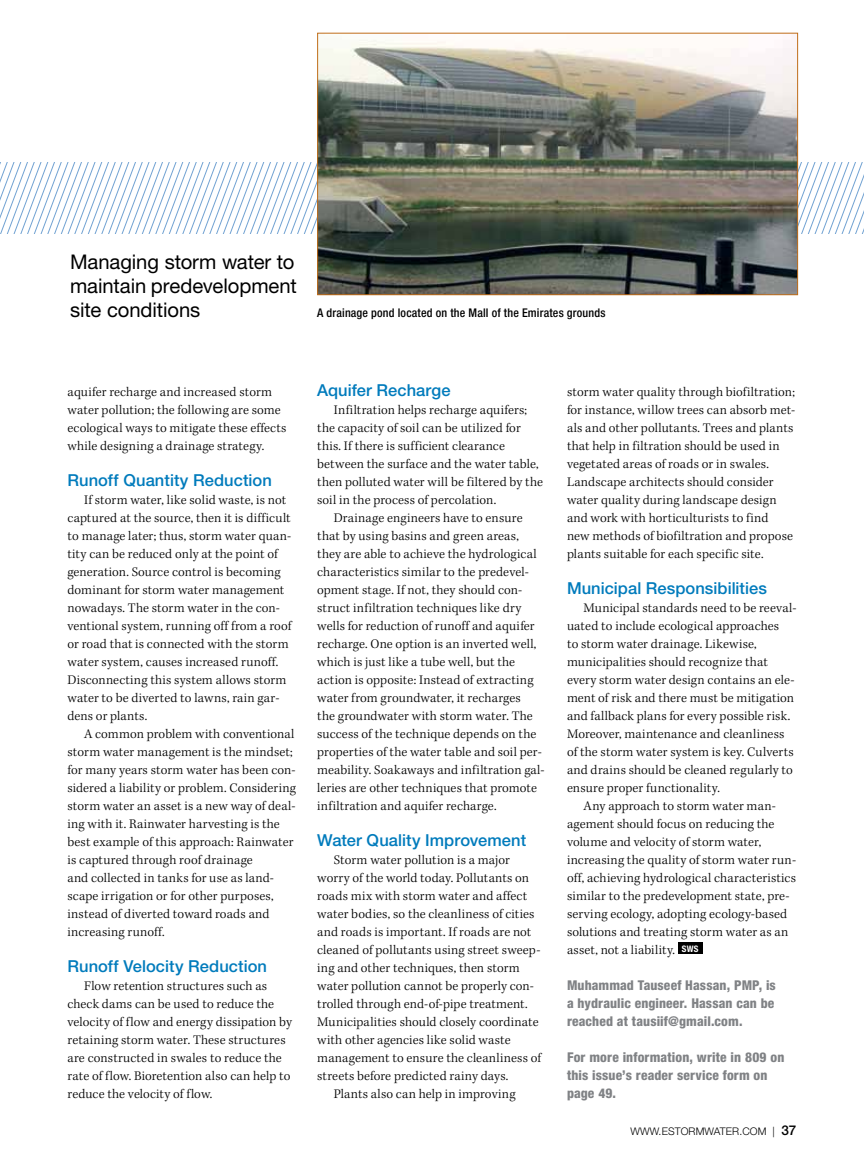
<style>
.page{position:relative;width:864px;height:1161px;background:#fff}
.page>*{position:absolute;margin:0;border:0;box-sizing:border-box;transform-origin:0 0}
.t1{font:20.25px/24.3px "Helvetica Neue LT Std";letter-spacing:-.005em;color:#000;text-align:justify}
.t2{font:500 16.5px "Helvetica Neue LT Std";letter-spacing:.005em;color:#007bbc}
.t3{font:300 13.5px/18px "Kepler Std";letter-spacing:.01em;color:#000}
.t4{font:800 condensed 13.5px/18px "Helvetica Neue LT Std";letter-spacing:.01em;color:#808285;text-align:justify}
.t5{font:500 13.5px "Helvetica Neue LT Std";color:#000}
.t6{font:500 condensed 12px "Helvetica Neue LT Std";letter-spacing:.015em;color:#000}
.t7{font:300 10.5px "Helvetica Neue LT Std";color:#000}
.s1{font-weight:300;font-size:10.5px}
</style>
<div class="page">
<div style="left:678px;top:943px;width:25px;height:11px;background:#000"></div>
<svg style="left:0;top:162px;width:864px;height:72px"></svg>
<img style="left:319px;top:40px;width:477px;height:253px">
<div style="left:317px;top:33px;width:481px;height:262px;border:1px solid #c06d19"></div>
<h1 class="t1" style="left:70px;top:249px;width:228px">Managing storm water to maintain predevelopment site conditions</h1>
<p class="t6" style="left:317px;top:306px;width:290px">A drainage pond located on the Mall of the Emirates grounds</p>
<p class="t3" style="left:68px;top:383px;width:220px">aquifer recharge and increased storm water pollution; the following are some ecological ways to mitigate these effects while designing a drainage strategy.</p>
<p class="t2" style="left:68px;top:470px;width:206px">Runoff Quantity Reduction</p>
<p class="t3" style="left:68px;top:491px;width:225px;text-indent:16px">If storm water, like solid waste, is not captured at the source, then it is difficult to manage later; thus, storm water quan&shy;tity can be reduced only at the point of generation. Source control is becoming dominant for storm water management nowadays. The storm water in the con&shy;ventional system, running off from a roof or road that is connected with the storm water system, causes increased runoff.<br>Disconnecting this system allows storm water to be diverted to lawns, rain gar&shy;dens or plants.</p>
<p class="t3" style="left:68px;top:725px;width:230px;text-indent:16px">A common problem with conventional storm water management is the mindset; for many years storm water has been con&shy;sidered a liability or problem. Considering storm water an asset is a new way of deal&shy;ing with it. Rainwater harvesting is the best example of this approach: Rainwater is captured through roof drainage<br>and collected in tanks for use as land&shy;scape irrigation or for other purposes, instead of diverted toward roads and increasing runoff.</p>
<p class="t2" style="left:68px;top:956px;width:201px">Runoff Velocity Reduction</p>
<p class="t3" style="left:68px;top:977px;width:226px;text-indent:16px">Flow retention structures such as check dams can be used to reduce the velocity of flow and energy dissipation by retaining storm water. These structures are constructed in swales to reduce the rate of flow. Bioretention also can help to reduce the velocity of flow.</p>
<p class="t2" style="left:317px;top:380px;width:135px">Aquifer Recharge</p>
<p class="t3" style="left:334px;top:401px;width:195px">Infiltration helps recharge aquifers;</p>
<p class="t3" style="left:317px;top:419px;width:205px">the capacity of soil can be utilized for</p>
<p class="t3" style="left:317px;top:437px;width:189px">this. If there is sufficient clearance</p>
<p class="t3" style="left:317px;top:455px;width:223px">between the surface and the water table,</p>
<p class="t3" style="left:317px;top:473px;width:227px">then polluted water will be filtered by the</p>
<p class="t3" style="left:317px;top:491px;width:181px">soil in the process of percolation.</p>
<p class="t3" style="left:334px;top:509px;width:190px">Drainage engineers have to ensure</p>
<p class="t3" style="left:317px;top:527px;width:203px">that by using basins and green areas,</p>
<p class="t3" style="left:317px;top:545px;width:221px">they are able to achieve the hydrological</p>
<p class="t3" style="left:317px;top:563px;width:213px">characteristics similar to the predevel-</p>
<p class="t3" style="left:317px;top:581px;width:207px">opment stage. If not, they should con-</p>
<p class="t3" style="left:317px;top:599px;width:206px">struct infiltration techniques like dry</p>
<p class="t3" style="left:317px;top:617px;width:219px">wells for reduction of runoff and aquifer</p>
<p class="t3" style="left:317px;top:635px;width:221px">recharge. One option is an inverted well,</p>
<p class="t3" style="left:317px;top:653px;width:199px">which is just like a tube well, but the</p>
<p class="t3" style="left:317px;top:671px;width:218px">action is opposite: Instead of extracting</p>
<p class="t3" style="left:317px;top:689px;width:205px">water from groundwater, it recharges</p>
<p class="t3" style="left:317px;top:707px;width:217px">the groundwater with storm water. The</p>
<p class="t3" style="left:317px;top:725px;width:221px">success of the technique depends on the</p>
<p class="t3" style="left:317px;top:743px;width:226px">properties of the water table and soil per-</p>
<p class="t3" style="left:317px;top:761px;width:229px">meability. Soakaways and infiltration gal-</p>
<p class="t3" style="left:317px;top:779px;width:221px">leries are other techniques that promote</p>
<p class="t3" style="left:317px;top:797px;width:181px">infiltration and aquifer recharge.</p>
<p class="t2" style="left:317px;top:830px;width:210px">Water Quality Improvement</p>
<p class="t3" style="left:334px;top:851px;width:178px">Storm water pollution is a major</p>
<p class="t3" style="left:317px;top:869px;width:213px">worry of the world today. Pollutants on</p>
<p class="t3" style="left:317px;top:887px;width:212px">roads mix with storm water and affect</p>
<p class="t3" style="left:317px;top:905px;width:219px">water bodies, so the cleanliness of cities</p>
<p class="t3" style="left:317px;top:923px;width:216px">and roads is important. If roads are not</p>
<p class="t3" style="left:317px;top:941px;width:225px">cleaned of pollutants using street sweep-</p>
<p class="t3" style="left:317px;top:959px;width:204px">ing and other techniques, then storm</p>
<p class="t3" style="left:317px;top:977px;width:218px">water pollution cannot be properly con-</p>
<p class="t3" style="left:317px;top:995px;width:212px">trolled through end-of-pipe treatment.</p>
<p class="t3" style="left:317px;top:1013px;width:223px">Municipalities should closely coordinate</p>
<p class="t3" style="left:317px;top:1031px;width:195px">with other agencies like solid waste</p>
<p class="t3" style="left:317px;top:1049px;width:225px">management to ensure the cleanliness of</p>
<p class="t3" style="left:317px;top:1067px;width:193px">streets before predicted rainy days.</p>
<p class="t3" style="left:334px;top:1085px;width:183px">Plants also can help in improving</p>
<p class="t3" style="left:567px;top:383px;width:230px">storm water quality through biofiltration; for instance, willow trees can absorb met&shy;als and other pollutants. Trees and plants that help in filtration should be used in vegetated areas of roads or in swales.<br>Landscape architects should consider water quality during landscape design and work with horticulturists to find<br>new methods of biofiltration and propose plants suitable for each specific site.</p>
<p class="t2" style="left:567px;top:578px;width:202px">Municipal Responsibilities</p>
<p class="t3" style="left:584px;top:599px;width:215px">Municipal standards need to be reeval-</p>
<p class="t3" style="left:567px;top:617px;width:214px">uated to include ecological approaches</p>
<p class="t3" style="left:567px;top:635px;width:191px">to storm water drainage. Likewise,</p>
<p class="t3" style="left:567px;top:653px;width:203px">municipalities should recognize that</p>
<p class="t3" style="left:567px;top:671px;width:229px">every storm water design contains an ele-</p>
<p class="t3" style="left:567px;top:689px;width:229px">ment of risk and there must be mitigation</p>
<p class="t3" style="left:567px;top:707px;width:225px">and fallback plans for every possible risk.</p>
<p class="t3" style="left:567px;top:725px;width:219px">Moreover, maintenance and cleanliness</p>
<p class="t3" style="left:567px;top:743px;width:228px">of the storm water system is key. Culverts</p>
<p class="t3" style="left:567px;top:761px;width:227px">and drains should be cleaned regularly to</p>
<p class="t3" style="left:567px;top:779px;width:155px">ensure proper functionality.</p>
<p class="t3" style="left:584px;top:797px;width:194px">Any approach to storm water man-</p>
<p class="t3" style="left:567px;top:815px;width:209px">agement should focus on reducing the</p>
<p class="t3" style="left:567px;top:833px;width:196px">volume and velocity of storm water,</p>
<p class="t3" style="left:567px;top:851px;width:231px">increasing the quality of storm water run-</p>
<p class="t3" style="left:567px;top:869px;width:231px">off, achieving hydrological characteristics</p>
<p class="t3" style="left:567px;top:887px;width:224px">similar to the predevelopment state, pre-</p>
<p class="t3" style="left:567px;top:905px;width:222px">serving ecology, adopting ecology-based</p>
<p class="t3" style="left:567px;top:923px;width:223px">solutions and treating storm water as an</p>
<p class="t3" style="left:567px;top:941px;width:133px">asset, not a liability. <sup>SWS</sup></p>
<p class="t4" style="left:567px;top:976px;width:210px">Muhammad Tauseef Hassan, PMP, is a hydraulic engineer. Hassan can be reached at tausiif@gmail.com.</p>
<p class="t4" style="left:567px;top:1048px;width:219px;text-align:left">For more information, write in 809 on this issue’s reader service form on page 49.</p>
<p class="t7" style="left:631px;top:1125px;width:11px">WWW</p>
<p class="t7" style="left:659px;top:1125px;width:11px">.ESTORMWATER</p>
<p class="t7" style="left:739px;top:1125px;width:20px">.COM</p>
<p class="t5" style="left:773px;top:1122px;width:25px"><span class="s1">|</span> 37</p>
</div>
